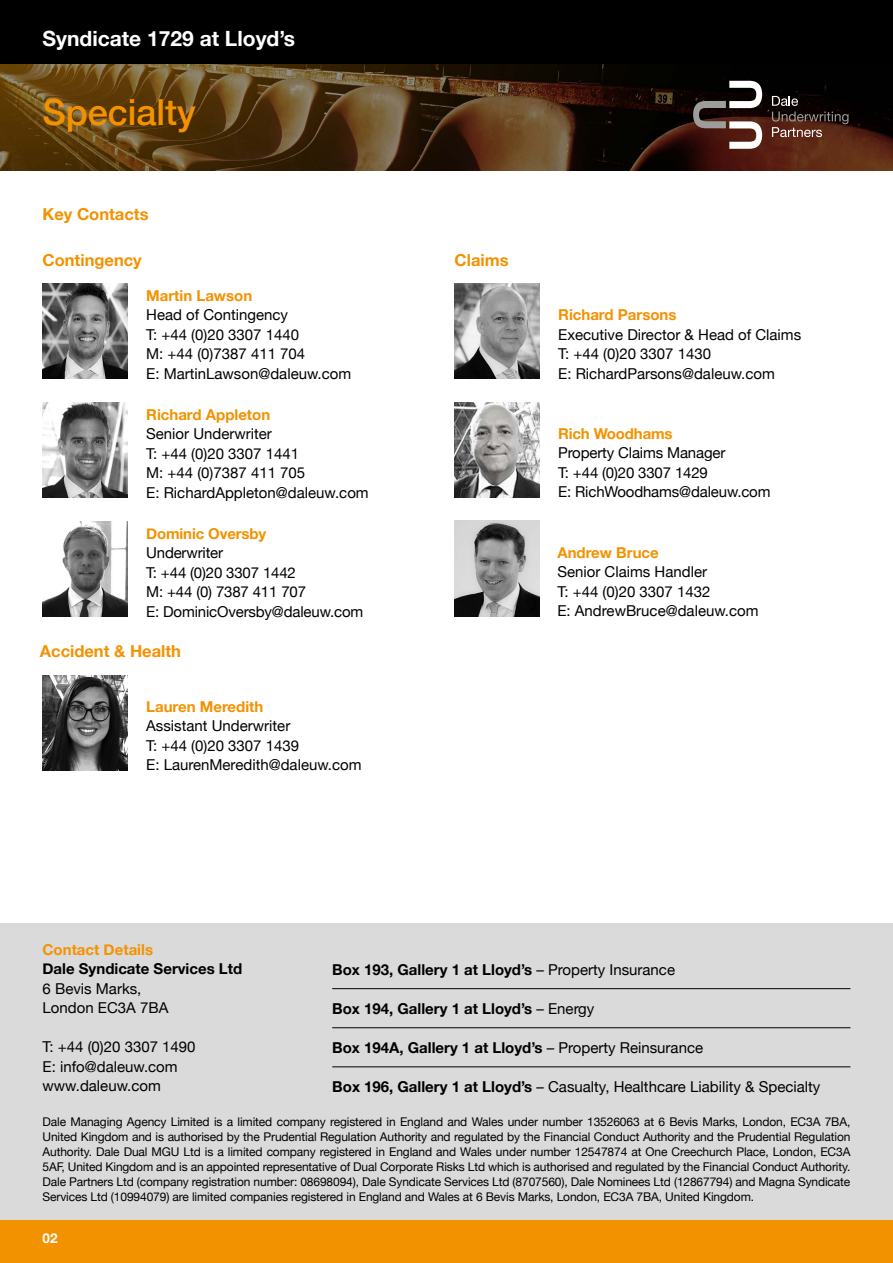
<style>
.page{position:relative;width:893px;height:1263px;background:#fff}
.page>*{position:absolute;margin:0;border:0;box-sizing:border-box;transform-origin:0 0}
.t1{font:500 36px "Helvetica Neue";color:#f39200}
.t2{font:700 21px "Helvetica Neue";color:#fff}
.t3{font:700 16.5px "Helvetica Neue";color:#f39200}
.t4{font:15px "Helvetica Neue";color:#000}
.t5{font:700 15px "Helvetica Neue";color:#000}
.t6{font:700 15px "Helvetica Neue";color:#f39200}
.t7{font:700 13.5px "Helvetica Neue";color:#fff}
.t8{font:12px/15px "Helvetica Neue";letter-spacing:-.01em;color:#000;text-align:justify}
.s1{font-weight:400}
.s2{font-weight:700}
</style>
<div class="page">
<img style="left:0;top:64px;width:893px;height:106px">
<svg style="left:693px;top:81px;width:69px;height:68px"></svg>
<svg style="left:772px;top:96px;width:26px;height:10px"></svg>
<svg style="left:772px;top:112px;width:76px;height:25px;background:#5b3c33"></svg>
<div style="left:0;top:0;width:893px;height:64px;background:#000"></div>
<div style="left:0;top:923px;width:893px;height:297px;background:#dadada"></div>
<div style="left:0;top:1220px;width:893px;height:43px;background:#f39200"></div>
<img style="left:42px;top:522px;width:86px;height:95px">
<img style="left:43px;top:403px;width:85px;height:95px">
<img style="left:43px;top:675px;width:85px;height:95px">
<img style="left:43px;top:284px;width:85px;height:95px">
<img style="left:454px;top:283px;width:86px;height:96px">
<img style="left:454px;top:521px;width:86px;height:95px">
<hr style="left:332px;top:988px;width:518px;height:1px;background:#000">
<hr style="left:332px;top:1027px;width:518px;height:1px;background:#000">
<hr style="left:332px;top:1066px;width:518px;height:1px;background:#000">
<img style="left:454px;top:402px;width:85px;height:95px">
<p class="t2" style="left:43px;top:22px;width:254px">Syndicate 1729 at Lloyd’s</p>
<p class="t1" style="left:43px;top:83px;width:155px">Specialty</p>
<p class="t3" style="left:43px;top:201px;width:108px">Key Contacts</p>
<p class="t3" style="left:43px;top:247px;width:101px">Contingency</p>
<p class="t6" style="left:146px;top:284px;width:108px">Martin Lawson</p>
<p class="t4" style="left:146px;top:304px;width:143px">Head of Contingency</p>
<p class="t4" style="left:146px;top:324px;width:154px">T: +44 (0)20 3307 1440</p>
<p class="t4" style="left:146px;top:343px;width:161px">M: +44 (0)7387 411 704</p>
<p class="t4" style="left:146px;top:363px;width:207px">E: MartinLawson@daleuw.com</p>
<p class="t6" style="left:146px;top:403px;width:126px">Richard Appleton</p>
<p class="t4" style="left:146px;top:423px;width:127px">Senior Underwriter</p>
<p class="t4" style="left:146px;top:443px;width:154px">T: +44 (0)20 3307 1441</p>
<p class="t4" style="left:146px;top:462px;width:161px">M: +44 (0)7387 411 705</p>
<p class="t4" style="left:146px;top:482px;width:224px">E: RichardAppleton@daleuw.com</p>
<p class="t6" style="left:146px;top:522px;width:122px">Dominic Oversby</p>
<p class="t4" style="left:146px;top:542px;width:79px">Underwriter</p>
<p class="t4" style="left:146px;top:562px;width:151px">T: +44 (0)20 3307 1442</p>
<p class="t4" style="left:146px;top:581px;width:161px">M: +44 (0) 7387 411 707</p>
<p class="t4" style="left:146px;top:601px;width:219px">E: DominicOversby@daleuw.com</p>
<p class="t3" style="left:40px;top:638px;width:143px">Accident &amp; Health</p>
<p class="t6" style="left:146px;top:695px;width:119px">Lauren Meredith</p>
<p class="t4" style="left:146px;top:715px;width:146px">Assistant Underwriter</p>
<p class="t4" style="left:146px;top:735px;width:154px">T: +44 (0)20 3307 1439</p>
<p class="t4" style="left:146px;top:754px;width:217px">E: LaurenMeredith@daleuw.com</p>
<p class="t3" style="left:454px;top:247px;width:56px">Claims</p>
<p class="t6" style="left:558px;top:303px;width:120px">Richard Parsons</p>
<p class="t4" style="left:558px;top:324px;width:245px">Executive Director &amp; Head of Claims</p>
<p class="t4" style="left:558px;top:343px;width:154px">T: +44 (0)20 3307 1430</p>
<p class="t4" style="left:558px;top:363px;width:218px">E: RichardParsons@daleuw.com</p>
<p class="t6" style="left:558px;top:422px;width:116px">Rich Woodhams</p>
<p class="t4" style="left:558px;top:442px;width:169px">Property Claims Manager</p>
<p class="t4" style="left:558px;top:462px;width:151px">T: +44 (0)20 3307 1429</p>
<p class="t4" style="left:558px;top:481px;width:214px">E: RichWoodhams@daleuw.com</p>
<p class="t6" style="left:557px;top:540px;width:103px">Andrew Bruce</p>
<p class="t4" style="left:557px;top:561px;width:151px">Senior Claims Handler</p>
<p class="t4" style="left:557px;top:580px;width:154px">T: +44 (0)20 3307 1432</p>
<p class="t4" style="left:557px;top:600px;width:203px">E: AndrewBruce@daleuw.com</p>
<p class="t6" style="left:43px;top:937px;width:112px">Contact Details</p>
<p class="t5" style="left:43px;top:957px;width:201px">Dale Syndicate Services Ltd</p>
<p class="t4" style="left:43px;top:977px;width:100px">6 Bevis Marks,</p>
<p class="t4" style="left:43px;top:997px;width:127px">London EC3A 7BA</p>
<p class="t4" style="left:43px;top:1036px;width:154px">T: +44 (0)20 3307 1490</p>
<p class="t4" style="left:43px;top:1055px;width:137px">E: info@daleuw.com</p>
<p class="t4" style="left:43px;top:1075px;width:120px">www.daleuw.com</p>
<p class="t5" style="left:332px;top:957px;width:344px">Box 193, Gallery 1 at Lloyd’s <span class="s1">– Property Insurance</span></p>
<p class="t5" style="left:332px;top:996px;width:264px">Box 194, Gallery 1 at Lloyd’s <span class="s1">– Energy</span></p>
<p class="t5" style="left:332px;top:1035px;width:372px">Box 194A, Gallery 1 at Lloyd’s <span class="s1">– Property Reinsurance</span></p>
<p class="t4" style="left:332px;top:1075px;width:490px"><span class="s2">Box 196, Gallery 1 at Lloyd’s</span> – Casualty, Healthcare Liability &amp; Specialty</p>
<p class="t8" style="left:43px;top:1114px;width:809px">Dale Managing Agency Limited is a limited company registered in England and Wales under number 13526063 at 6 Bevis Marks, London, EC3A 7BA, United Kingdom and is authorised by the Prudential Regulation Authority and regulated by the Financial Conduct Authority and the Prudential Regulation Authority. Dale Dual MGU Ltd is a limited company registered in England and Wales under number 12547874 at One Creechurch Place, London, EC3A 5AF, United Kingdom and is an appointed representative of Dual Corporate Risks Ltd which is authorised and regulated by the Financial Conduct Authority.<br>Dale Partners Ltd (company registration number: 08698094), Dale Syndicate Services Ltd (8707560), Dale Nominees Ltd (12867794) and Magna Syndicate Services Ltd (10994079) are limited companies registered in England and Wales at 6 Bevis Marks, London, EC3A 7BA, United Kingdom.</p>
<p class="t7" style="left:43px;top:1227px;width:17px">02</p>
</div>
